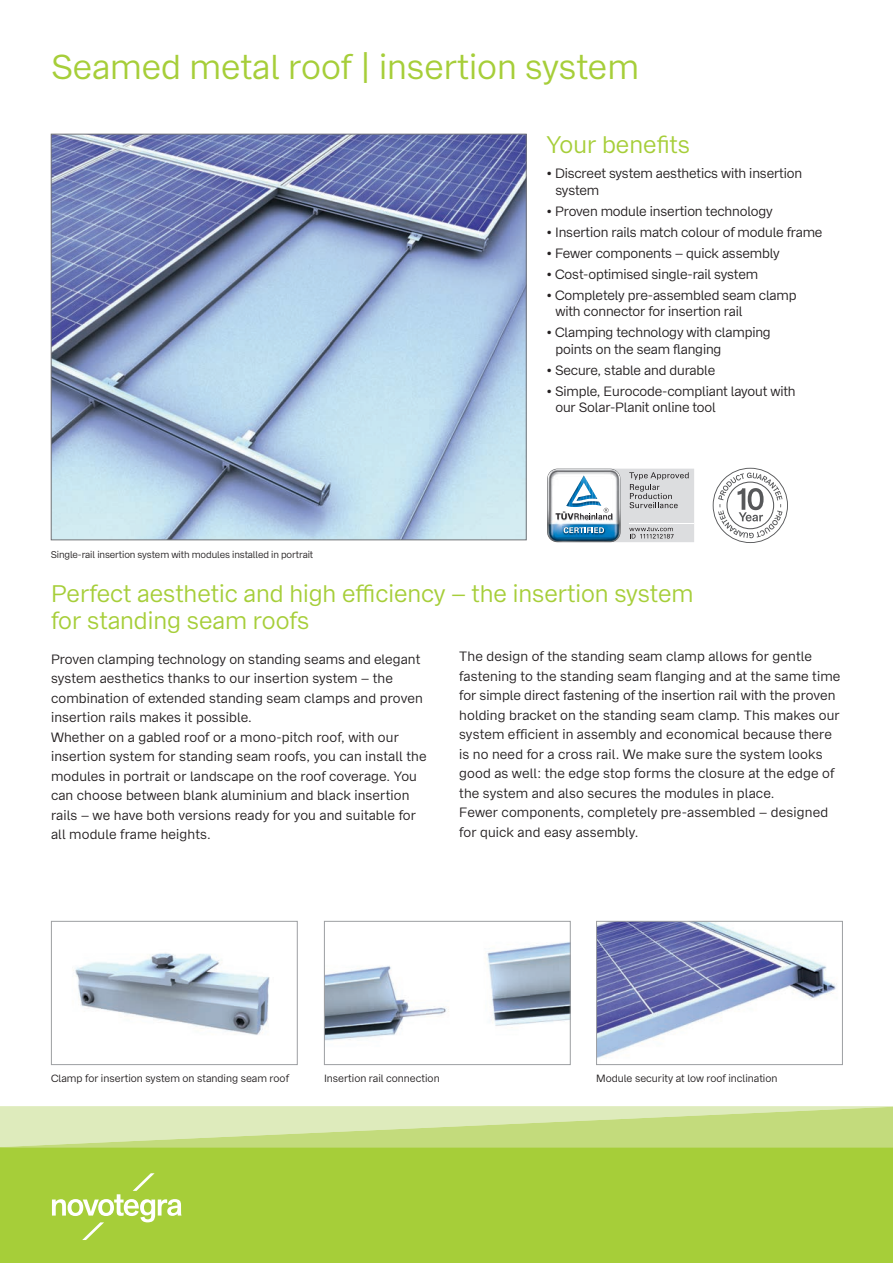
<style>
.page{position:relative;width:893px;height:1263px;background:#fff}
.page>*{position:absolute;margin:0;border:0;box-sizing:border-box;transform-origin:0 0}
.t1{font:34.5px "Bay Wa Sans";color:#a6ce39}
.t2{font:24px/27px "Bay Wa Sans";color:#a6ce39}
.t3{font:13.5px/19.5px "Bay Wa Sans";letter-spacing:.01em;color:#231f20}
.t4{font:13.5px/16.5px "Bay Wa Sans";letter-spacing:-.01em;color:#231f20}
.t5{font:10.5px "Bay Wa Sans";color:#231f20}
.t6{font:9.75px "Bay Wa Sans";letter-spacing:-.01em;color:#231f20}
</style>
<div class="page">
<div style="left:0;top:1148px;width:893px;height:115px;background:#a6ce39"></div>
<svg style="left:52px;top:1173px;width:129px;height:67px"></svg>
<svg style="left:0;top:1106px;width:893px;height:41px"></svg>
<img style="left:53px;top:136px;width:471px;height:402px">
<img style="left:73px;top:953px;width:197px;height:82px">
<div style="left:51px;top:921px;width:247px;height:144px;border:1px solid #9d9fa2"></div>
<img style="left:326px;top:942px;width:243px;height:99px">
<div style="left:324px;top:921px;width:247px;height:144px;border:1px solid #9d9fa2"></div>
<img style="left:598px;top:923px;width:239px;height:135px">
<div style="left:596px;top:921px;width:247px;height:144px;border:1px solid #9d9fa2"></div>
<svg style="left:547px;top:468px;width:147px;height:75px"></svg>
<svg style="left:713px;top:468px;width:75px;height:75px"></svg>
<h1 class="t1" style="left:51px;top:46px;width:589px">Seamed metal roof | insertion system</h1>
<h2 class="t2" style="left:546px;top:131px;width:145px">Your benefits</h2>
<p class="t4" style="left:555px;top:165px;width:248px;text-indent:-9px">• Discreet system aesthetics with insertion system</p>
<p class="t4" style="left:546px;top:203px;width:228px">• Proven module insertion technology</p>
<p class="t4" style="left:546px;top:224px;width:278px">• Insertion rails match colour of module frame</p>
<p class="t4" style="left:546px;top:245px;width:235px">• Fewer components – quick assembly</p>
<p class="t4" style="left:546px;top:266px;width:213px">• Cost-optimised single-rail system</p>
<p class="t4" style="left:555px;top:287px;width:243px;text-indent:-9px">• Completely pre-assembled seam clamp with connector for insertion rail</p>
<p class="t4" style="left:555px;top:325px;width:217px;text-indent:-9px">• Clamping technology with clamping points on the seam flanging</p>
<p class="t4" style="left:546px;top:362px;width:170px">• Secure, stable and durable</p>
<p class="t4" style="left:555px;top:383px;width:242px;text-indent:-9px">• Simple, Eurocode-compliant layout with our Solar-Planit online tool</p>
<p class="t6" style="left:51px;top:548px;width:264px">Single-rail insertion system with modules installed in portrait</p>
<h2 class="t2" style="left:51px;top:580px;width:644px">Perfect aesthetic and high e-ciency – the insertion system for standing seam roofs</h2>
<p class="t3" style="left:51px;top:649px;width:377px">Proven clamping technology on standing seams and elegant system aesthetics thanks to our insertion system – the combination of extended standing seam clamps and proven insertion rails makes it possible.<br>Whether on a gabled roof or a mono-pitch roof, with our insertion system for standing seam roofs, you can install the modules in portrait or landscape on the roof coverage. You can choose between blank aluminium and black insertion rails – we have both versions ready for you and suitable for all module frame heights.</p>
<p class="t3" style="left:459px;top:647px;width:383px">The design of the standing seam clamp allows for gentle fastening to the standing seam flanging and at the same time for simple direct fastening of the insertion rail with the proven holding bracket on the standing seam clamp. This makes our system efficient in assembly and economical because there is no need for a cross rail. We make sure the system looks good as well: the edge stop forms the closure at the edge of the system and also secures the modules in place.<br>Fewer components, completely pre-assembled – designed for quick and easy assembly.</p>
<p class="t5" style="left:51px;top:1072px;width:239px">Clamp for insertion system on standing seam roof</p>
<p class="t5" style="left:324px;top:1072px;width:117px">Insertion rail connection</p>
<p class="t5" style="left:596px;top:1072px;width:183px">Module security at low roof inclination</p>
</div>
